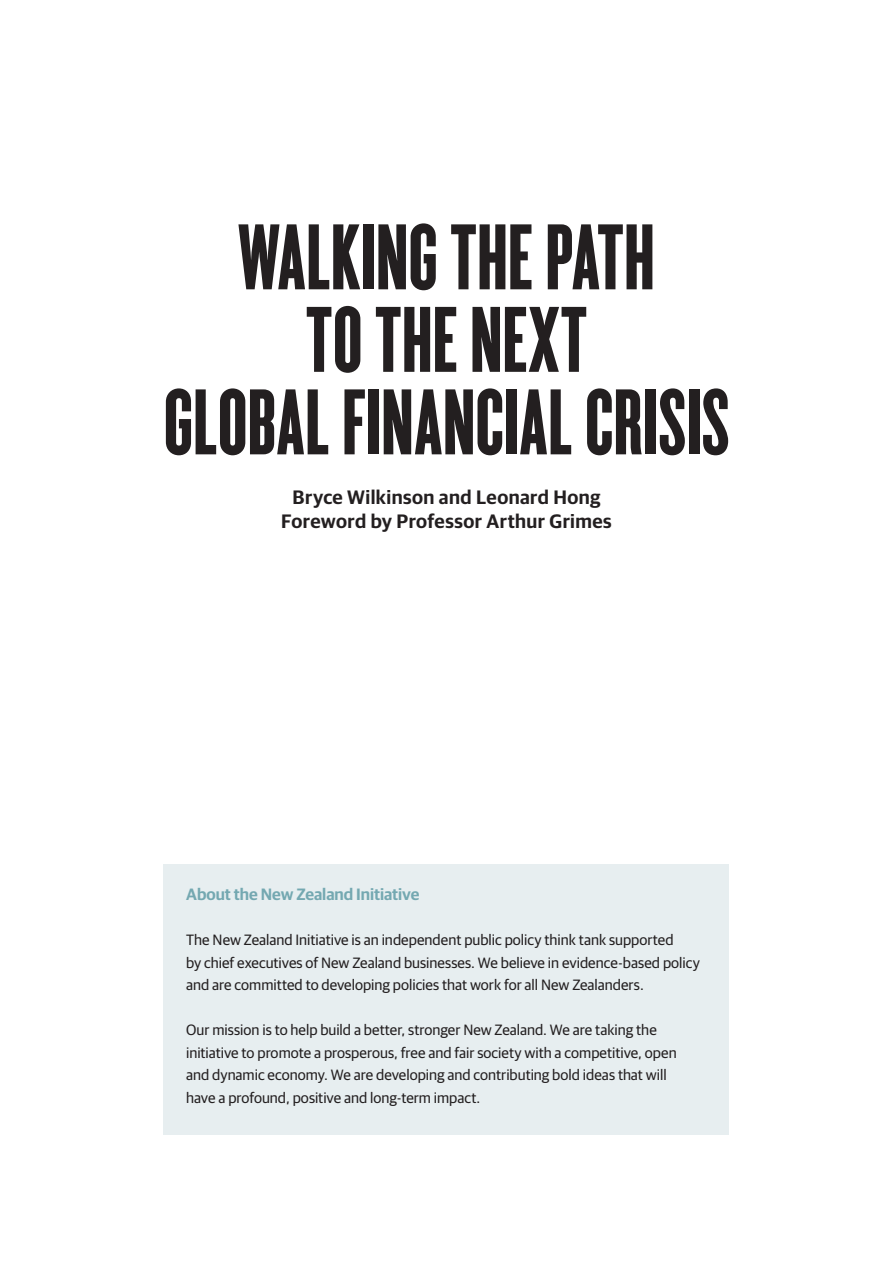
<style>
.page{position:relative;width:893px;height:1263px;background:#fff}
.page>*{position:absolute;margin:0;border:0;box-sizing:border-box;transform-origin:0 0}
.t1{font:97.5px/82.5px "Cyclone Background";letter-spacing:.01em;color:#231f20;text-align:center}
.t2{font:600 19.5px/24px "Guardian Sans";letter-spacing:.02em;color:#231f20;text-align:center}
.Box_head{font:600 16.5px "Guardian Sans";letter-spacing:-.005em;color:#74a8b1}
.Box_full_out{font:15px/22.5px "Guardian Sans";color:#231f20}
</style>
<div class="page">
<div style="left:164px;top:864px;width:565px;height:270px;background:#e7eef0"></div>
<p class="t1" style="left:164px;top:219px;width:567px">WALKING THE PATH<br>TO THE NEXT<br>GLOBAL FINANCIAL CRISIS</p>
<p class="t2" style="left:281px;top:483px;width:332px">Bryce Wilkinson and Leonard Hong<br>Foreword by Professor Arthur Grimes</p>
<p class="Box_head" style="left:186px;top:882px;width:235px">About the New Zealand Initiative</p>
<p class="Box_full_out" style="left:186px;top:927px;width:515px">The New Zealand Initiative is an independent public policy think tank supported<br>by chief executives of New Zealand businesses. We believe in evidence-based policy and are committed to developing policies that work for all New Zealanders.</p>
<p class="Box_full_out" style="left:186px;top:1017px;width:492px">Our mission is to help build a better, stronger New Zealand. We are taking the initiative to promote a prosperous, free and fair society with a competitive, open and dynamic economy. We are developing and contributing bold ideas that will have a profound, positive and long-term impact.</p>
</div>
